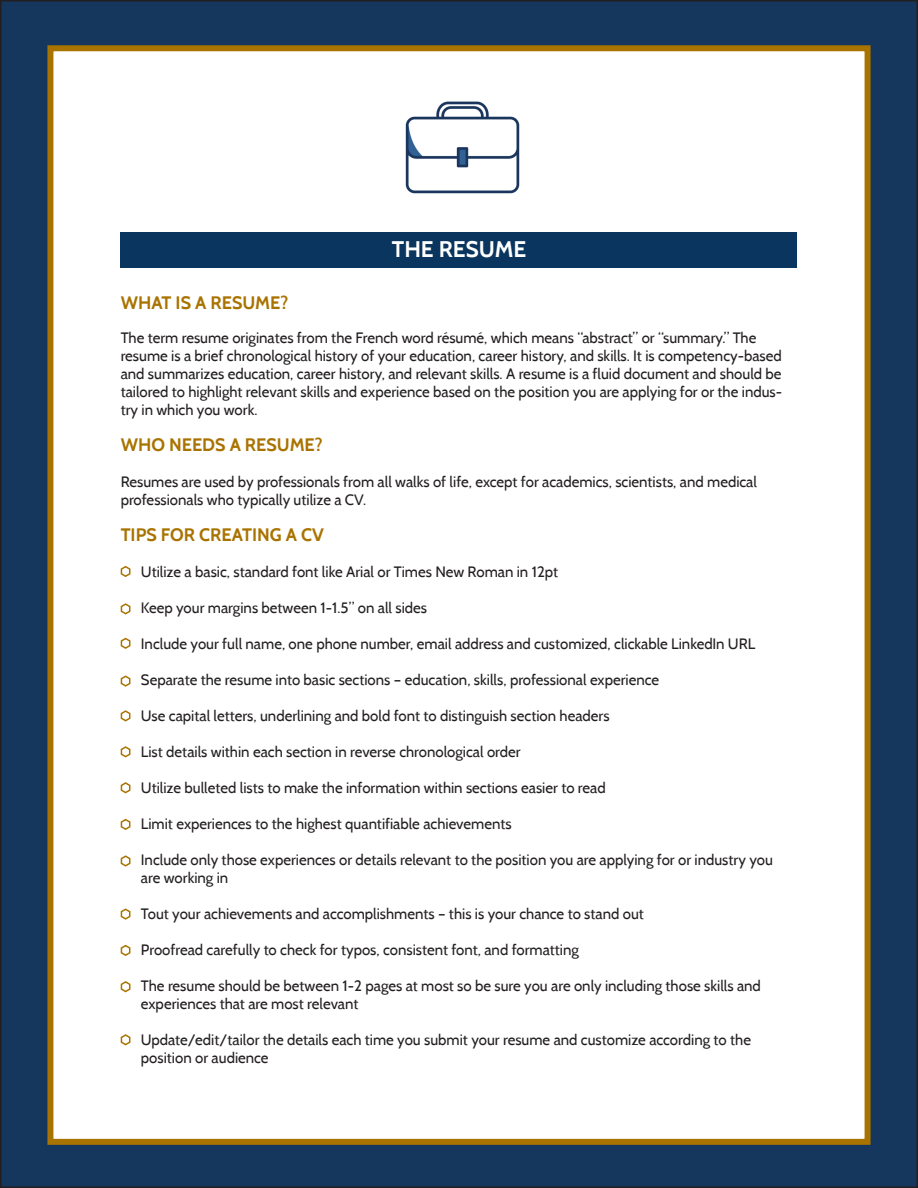
<style>
.page{position:relative;width:918px;height:1188px;background:#fff}
.page>*{position:absolute;margin:0;border:0;box-sizing:border-box;transform-origin:0 0}
.t1{font:700 22.5px "Cabin";color:#fff}
.t2{font:700 18px "Cabin";color:#a97300}
.t3{font:15px/18px "Cabin";color:#231f20}
</style>
<div class="page">
<div style="left:1px;top:1px;width:916px;height:1186px;background:#15365d"></div>
<div style="left:47px;top:45px;width:824px;height:1100px;background:#fff;border:6px solid #a97300"></div>
<svg style="left:120px;top:782px;width:11px;height:12px"></svg>
<svg style="left:120px;top:818px;width:11px;height:12px"></svg>
<svg style="left:120px;top:746px;width:11px;height:12px"></svg>
<svg style="left:120px;top:710px;width:11px;height:12px"></svg>
<svg style="left:120px;top:675px;width:11px;height:12px"></svg>
<svg style="left:120px;top:637px;width:11px;height:12px"></svg>
<svg style="left:120px;top:855px;width:11px;height:12px"></svg>
<svg style="left:120px;top:603px;width:11px;height:12px"></svg>
<svg style="left:120px;top:908px;width:11px;height:12px"></svg>
<svg style="left:120px;top:565px;width:11px;height:12px"></svg>
<div style="left:121px;top:232px;width:676px;height:36px;background:#0a355e"></div>
<img style="left:405px;top:101px;width:115px;height:93px">
<svg style="left:120px;top:944px;width:11px;height:12px"></svg>
<svg style="left:120px;top:981px;width:11px;height:12px"></svg>
<svg style="left:120px;top:1034px;width:11px;height:12px"></svg>
<p class="t1" style="left:392px;top:236px;width:136px">THE RESUME</p>
<p class="t2" style="left:121px;top:292px;width:169px">WHAT IS A RESUME?</p>
<p class="t3" style="left:121px;top:329px;width:663px">The term resume originates from the French word résumé, which means “abstract” or “summary.” The resume is a brief chronological history of your education, career history, and skills. It is competency-based and summarizes education, career history, and relevant skills. A resume is a fluid document and should be tailored to highlight relevant skills and experience based on the position you are applying for or the indus&shy;try in which you work.</p>
<p class="t2" style="left:121px;top:434px;width:204px">WHO NEEDS A RESUME?</p>
<p class="t3" style="left:121px;top:473px;width:638px">Resumes are used by professionals from all walks of life, except for academics, scientists, and medical professionals who typically utilize a CV.</p>
<p class="t2" style="left:121px;top:524px;width:205px">TIPS FOR CREATING A CV</p>
<p class="t3" style="left:141px;top:563px;width:419px">Utilize a basic, standard font like Arial or Times New Roman in 12pt</p>
<p class="t3" style="left:141px;top:599px;width:288px">Keep your margins between 1-1.5” on all sides</p>
<p class="t3" style="left:141px;top:635px;width:616px">Include your full name, one phone number, email address and customized, clickable LinkedIn URL</p>
<p class="t3" style="left:141px;top:671px;width:520px">Separate the resume into basic sections – education, skills, professional experience</p>
<p class="t3" style="left:141px;top:707px;width:470px">Use capital letters, underlining and bold font to distinguish section headers</p>
<p class="t3" style="left:141px;top:743px;width:381px">List details within each section in reverse chronological order</p>
<p class="t3" style="left:141px;top:779px;width:466px">Utilize bulleted lists to make the information within sections easier to read</p>
<p class="t3" style="left:141px;top:815px;width:372px">Limit experiences to the highest quantifiable achievements</p>
<p class="t3" style="left:141px;top:851px;width:633px">Include only those experiences or details relevant to the position you are applying for or industry you are working in</p>
<p class="t3" style="left:141px;top:905px;width:505px">Tout your achievements and accomplishments – this is your chance to stand out</p>
<p class="t3" style="left:141px;top:941px;width:440px">Proofread carefully to check for typos, consistent font, and formatting</p>
<p class="t3" style="left:141px;top:977px;width:622px">The resume should be between 1-2 pages at most so be sure you are only including those skills and experiences that are most relevant</p>
<p class="t3" style="left:141px;top:1031px;width:612px">Update/edit/tailor the details each time you submit your resume and customize according to the position or audience</p>
</div>
